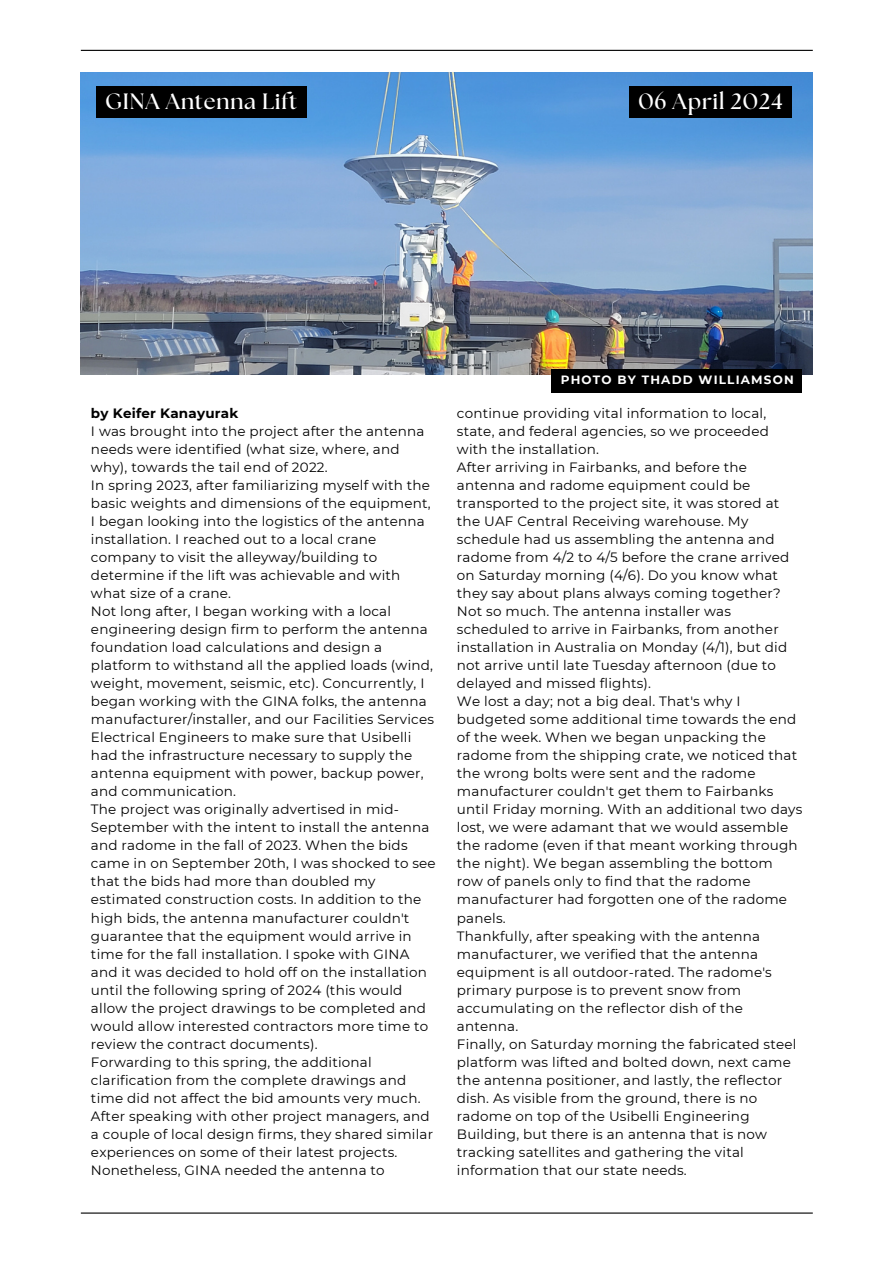
<style>
.page{position:relative;width:894px;height:1264px;background:#fff}
.page>*{position:absolute;margin:0;border:0;box-sizing:border-box;transform-origin:0 0}
.t1{font:700 22.2px "The Seasons";letter-spacing:.04em;color:#fff}
.t2{font:13.5px/18px "Montserrat";letter-spacing:.015em;color:#000}
.t3{font:700 13.5px "Montserrat";letter-spacing:.015em;color:#000}
.t4{font:700 12px "Montserrat";letter-spacing:.1em;color:#fff}
</style>
<div class="page">
<hr style="left:81px;top:50px;width:731px;height:1px;background:#000">
<hr style="left:81px;top:1212px;width:731px;height:1px;background:#000">
<img style="left:81px;top:73px;width:731px;height:301px">
<div style="left:551px;top:369px;width:250px;height:23px;background:#000"></div>
<div style="left:629px;top:86px;width:162px;height:32px;background:#000"></div>
<div style="left:96px;top:86px;width:210px;height:32px;background:#000"></div>
<h1 class="t1" style="left:105px;top:91px;width:193px">GINA Antenna Lift</h1>
<h1 class="t1" style="left:638px;top:91px;width:145px">06 April 2024</h1>
<p class="t3" style="left:91px;top:405px;width:149px">by Keifer Kanayurak</p>
<p class="t2" style="left:91px;top:422px;width:346px">I was brought into the project after the antenna needs were identified (what size, where, and why), towards the tail end of 2022.<br>In spring 2023, after familiarizing myself with the basic weights and dimensions of the equipment, I began looking into the logistics of the antenna installation. I reached out to a local crane company to visit the alleyway/building to determine if the lift was achievable and with what size of a crane.<br>Not long after, I began working with a local engineering design firm to perform the antenna foundation load calculations and design a platform to withstand all the applied loads (wind, weight, movement, seismic, etc). Concurrently, I began working with the GINA folks, the antenna manufacturer/installer, and our Facilities Services Electrical Engineers to make sure that Usibelli had the infrastructure necessary to supply the antenna equipment with power, backup power, and communication.<br>The project was originally advertised in mid-September with the intent to install the antenna and radome in the fall of 2023. When the bids came in on September 20th, I was shocked to see that the bids had more than doubled my estimated construction costs. In addition to the high bids, the antenna manufacturer couldn't guarantee that the equipment would arrive in time for the fall installation. I spoke with GINA and it was decided to hold off on the installation until the following spring of 2024 (this would allow the project drawings to be completed and would allow interested contractors more time to review the contract documents).<br>Forwarding to this spring, the additional clarification from the complete drawings and time did not affect the bid amounts very much.<br>After speaking with other project managers, and a couple of local design firms, they shared similar experiences on some of their latest projects.<br>Nonetheless, GINA needed the antenna to</p>
<p class="t4" style="left:560px;top:373px;width:235px">PHOTO BY THADD WILLIAMSON</p>
<p class="t2" style="left:457px;top:404px;width:347px">continue providing vital information to local, state, and federal agencies, so we proceeded with the installation.<br>After arriving in Fairbanks, and before the antenna and radome equipment could be transported to the project site, it was stored at the UAF Central Receiving warehouse. My schedule had us assembling the antenna and radome from 4/2 to 4/5 before the crane arrived on Saturday morning (4/6). Do you know what they say about plans always coming together?<br>Not so much. The antenna installer was scheduled to arrive in Fairbanks, from another installation in Australia on Monday (4/1), but did not arrive until late Tuesday afternoon (due to delayed and missed flights).<br>We lost a day; not a big deal. That's why I budgeted some additional time towards the end of the week. When we began unpacking the radome from the shipping crate, we noticed that the wrong bolts were sent and the radome manufacturer couldn't get them to Fairbanks until Friday morning. With an additional two days lost, we were adamant that we would assemble the radome (even if that meant working through the night). We began assembling the bottom row of panels only to find that the radome manufacturer had forgotten one of the radome panels.<br>Thankfully, after speaking with the antenna manufacturer, we verified that the antenna equipment is all outdoor-rated. The radome's primary purpose is to prevent snow from accumulating on the reflector dish of the antenna.<br>Finally, on Saturday morning the fabricated steel platform was lifted and bolted down, next came the antenna positioner, and lastly, the reflector dish. As visible from the ground, there is no radome on top of the Usibelli Engineering Building, but there is an antenna that is now tracking satellites and gathering the vital information that our state needs.</p>
</div>
